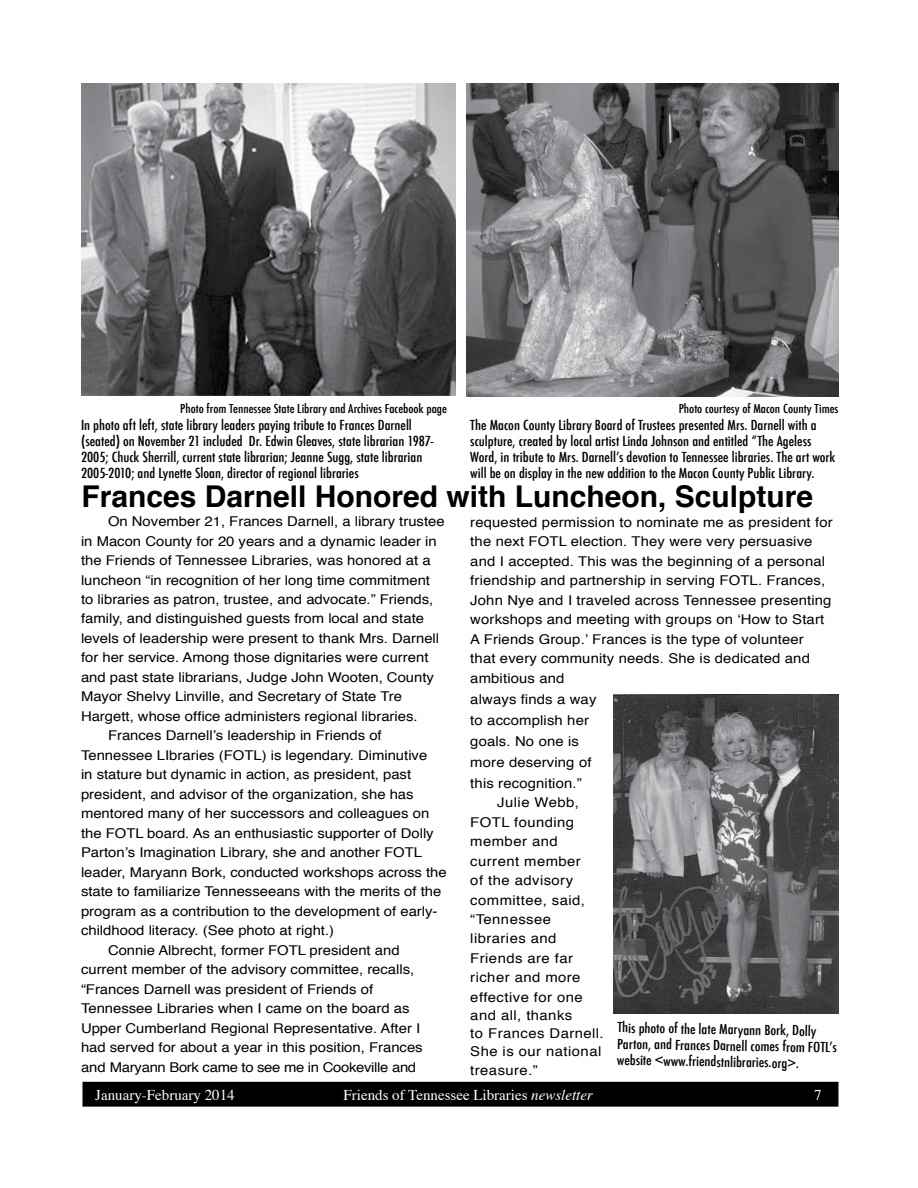
<style>
.page{position:relative;width:918px;height:1188px;background:#fff}
.page>*{position:absolute;margin:0;border:0;box-sizing:border-box;transform-origin:0 0}
.t1{font:700 30px "Helvetica";color:#000}
.t2{font:15px "Times";color:#fff}
.t3{font:13.5px/19.5px "Helvetica";color:#000;scale:1.1 1}
.t4{font:500 condensed 13.5px/16.2px "Futura";color:#000;scale:1.1 1}
.t5{font:13.5px/19.5px "Helvetica";letter-spacing:.03em;color:#000;scale:1.1 1}
.t6{font:13.5px "Helvetica";letter-spacing:-.02em;color:#000;scale:1.1 1}
.t7{font:500 condensed 12px "Futura";color:#000;scale:1.1 1}
.s1{font-style:italic}
</style>
<div class="page">
<div style="left:83px;top:1083px;width:755px;height:23px;background:#000"></div>
<div style="left:82px;top:1082px;width:756px;height:25px;border:2px solid #000"></div>
<div style="left:330px;top:834px;width:9px;height:5px;background:#d9d9d9"></div>
<img style="left:81px;top:84px;width:374px;height:312px">
<img style="left:466px;top:83px;width:372px;height:313px">
<img style="left:613px;top:694px;width:225px;height:319px">
<p class="t7" style="left:679px;top:401px;width:147px">Photo courtesy of Macon County Times</p>
<p class="t4" style="left:470px;top:417px;width:333px">The Macon County Library Board of Trustees presented Mrs. Darnell with a sculpture, created by local artist Linda Johnson and entitled “The Ageless Word, in tribute to Mrs. Darnell’s devotion to Tennessee libraries. The art work will be on display in the new addition to the Macon County Public Library.</p>
<h1 class="t1" style="left:81px;top:472px;width:733px">Frances Darnell Honored with Luncheon, Sculpture</h1>
<p class="t3" style="left:108px;top:512px;width:308px">On November 21, Frances Darnell, a library trustee</p>
<p class="t3" style="left:81px;top:531px;width:325px">in Macon County for 20 years and a dynamic leader in</p>
<p class="t3" style="left:81px;top:551px;width:319px">the Friends of Tennessee Libraries, was honored at a</p>
<p class="t3" style="left:81px;top:570px;width:319px">luncheon “in recognition of her long time commitment</p>
<p class="t3" style="left:81px;top:590px;width:322px">to libraries as patron, trustee, and advocate.” Friends,</p>
<p class="t3" style="left:81px;top:609px;width:313px">family, and distinguished guests from local and state</p>
<p class="t3" style="left:81px;top:629px;width:327px">levels of leadership were present to thank Mrs. Darnell</p>
<p class="t3" style="left:81px;top:648px;width:317px">for her service. Among those dignitaries were current</p>
<p class="t3" style="left:81px;top:668px;width:322px">and past state librarians, Judge John Wooten, County</p>
<p class="t3" style="left:81px;top:687px;width:293px">Mayor Shelvy Linville, and Secretary of State Tre</p>
<p class="t3" style="left:81px;top:707px;width:308px">Hargett, whose office administers regional libraries.</p>
<p class="t3" style="left:108px;top:726px;width:250px">Frances Darnell’s leadership in Friends of</p>
<p class="t3" style="left:81px;top:746px;width:316px">Tennessee LIbraries (FOTL) is legendary. Diminutive</p>
<p class="t3" style="left:81px;top:765px;width:302px">in stature but dynamic in action, as president, past</p>
<p class="t3" style="left:81px;top:785px;width:304px">president, and advisor of the organization, she has</p>
<p class="t3" style="left:81px;top:804px;width:318px">mentored many of her successors and colleagues on</p>
<p class="t3" style="left:81px;top:824px;width:322px">the FOTL board. As an enthusiastic supporter of Dolly</p>
<p class="t3" style="left:81px;top:843px;width:312px">Parton’s Imagination Library, she and another FOTL</p>
<p class="t3" style="left:81px;top:863px;width:334px">leader, Maryann Bork, conducted workshops across the</p>
<p class="t3" style="left:81px;top:882px;width:329px">state to familiarize Tennesseeans with the merits of the</p>
<p class="t3" style="left:81px;top:902px;width:326px">program as a contribution to the development of early-</p>
<p class="t3" style="left:81px;top:921px;width:232px">childhood literacy. (See photo at right.)</p>
<p class="t3" style="left:108px;top:941px;width:267px">Connie Albrecht, former FOTL president and</p>
<p class="t3" style="left:81px;top:960px;width:305px">current member of the advisory committee, recalls,</p>
<p class="t3" style="left:81px;top:980px;width:267px">“Frances Darnell was president of Friends of</p>
<p class="t3" style="left:81px;top:999px;width:300px">Tennessee Libraries when I came on the board as</p>
<p class="t3" style="left:81px;top:1019px;width:310px">Upper Cumberland Regional Representative. After I</p>
<p class="t3" style="left:81px;top:1038px;width:312px">had served for about a year in this position, Frances</p>
<p class="t6" style="left:81px;top:1057px;width:306px">and Maryann Bork came to see me in Cookeville and</p>
<p class="t7" style="left:180px;top:401px;width:244px">Photo from Tennessee State Library and Archives Facebook page</p>
<p class="t4" style="left:81px;top:417px;width:322px">In photo aft left, state library leaders paying tribute to Frances Darnell (seated) on November 21 included Dr. Edwin Gleaves, state librarian 1987- 2005; Chuck Sherrill, current state librarian; Jeanne Sugg, state librarian 2005-2010; and Lynette Sloan, director of regional libraries</p>
<p class="t3" style="left:470px;top:512px;width:331px">requested permission to nominate me as president for the next FOTL election. They were very persuasive and I accepted. This was the beginning of a personal friendship and partnership in serving FOTL. Frances, John Nye and I traveled across Tennessee presenting workshops and meeting with groups on ‘How to Start A Friends Group.’ Frances is the type of volunteer<br>that every community needs. She is dedicated and ambitious and</p>
<p class="t3" style="left:470px;top:689px;width:116px;line-height:21px">always finds a way to accomplish her goals. No one is more deserving of this recognition.”</p>
<p class="t5" style="left:470px;top:793px;width:106px;text-indent:27px">Julie Webb,<br>FOTL founding member and current member of the advisory committee, said, “Tennessee libraries and<br>Friends are far richer and more effective for one</p>
<p class="t5" style="left:470px;top:1007px;width:123px;line-height:18px">and all, thanks<br>to Frances Darnell.<br>She is our national</p>
<p class="t5" style="left:470px;top:1061px;width:63px">treasure.”</p>
<p class="t4" style="left:618px;top:1019px;width:201px;rotate:1deg">This photo of the late Maryann Bork, Dolly<br>Parton, and Frances Darnell comes from FOTL’s website &lt;www.friendstnlibraries.org&gt;.</p>
<p class="t2" style="left:95px;top:1081px;width:141px">January-February 2014</p>
<p class="t2" style="left:344px;top:1081px;width:251px">Friends of Tennessee Libraries <span class="s1">newsletter</span></p>
<p class="t2" style="left:814px;top:1081px;width:9px">7</p>
</div>
